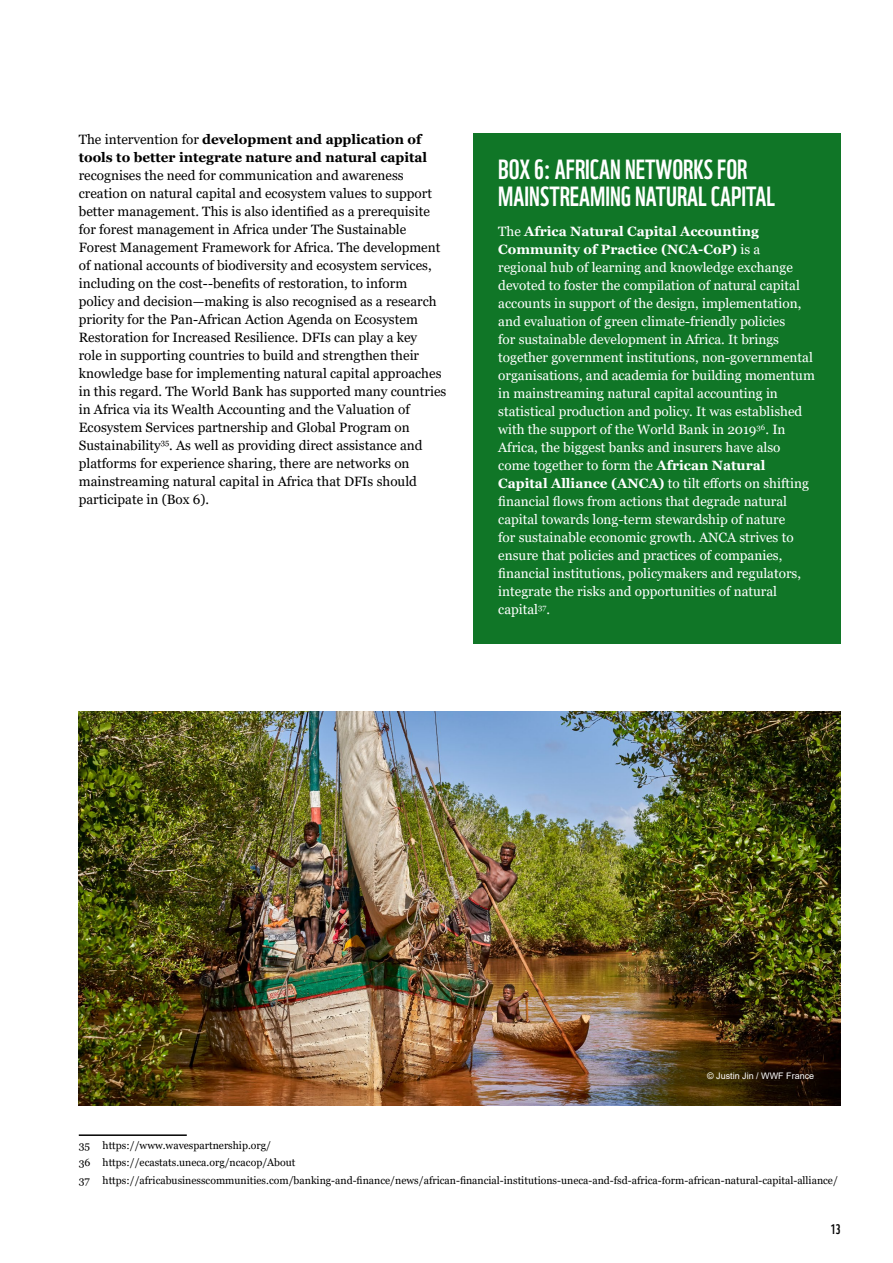
<style>
.page{position:relative;width:893px;height:1263px;background:#fff}
.page>*{position:absolute;margin:0;border:0;box-sizing:border-box;transform-origin:0 0}
.t1{font:27px/27px "WWF";color:#fff}
.t2{font:13.5px/18px "Georgia";color:#000}
.t3{font:13.5px/18px "Georgia";color:#fff}
.t4{font:700 13.5px/18px "Georgia";color:#000}
.t5{font:13.5px "WWF";color:#000}
.t6{font:10.5px/17.7px "Georgia";color:#000}
.t7{font:9px "Arial";color:#fff}
.s1{font-weight:400}
.s2{font-weight:700}
</style>
<div class="page">
<hr style="left:79px;top:1134px;width:108px;height:2px;background:#000">
<div style="left:473px;top:134px;width:367px;height:510px;background:#107627"></div>
<img style="left:79px;top:711px;width:761px;height:394px">
<p class="t4" style="left:79px;top:130px;width:350px"><span class="s1">The intervention for</span> development and application of tools to better integrate nature and natural capital</p>
<p class="t2" style="left:79px;top:166px;width:369px">recognises the need for communication and awareness creation on natural capital and ecosystem values to support better management. This is also identified as a prerequisite for forest management in Africa under The Sustainable Forest Management Framework for Africa. The development of national accounts of biodiversity and ecosystem services, including on the cost--benefits of restoration, to inform<br>policy and decision—making is also recognised as a research priority for the Pan-African Action Agenda on Ecosystem Restoration for Increased Resilience. DFIs can play a key<br>role in supporting countries to build and strengthen their knowledge base for implementing natural capital approaches in this regard. The World Bank has supported many countries in Africa via its Wealth Accounting and the Valuation of Ecosystem Services partnership and Global Program on Sustainability<sup>35</sup>. As well as providing direct assistance and platforms for experience sharing, there are networks on mainstreaming natural capital in Africa that DFIs should participate in (Box 6).</p>
<h1 class="t1" style="left:498px;top:153px;width:278px">BOX 6: AFRICAN NETWORKS FOR<br>MAINSTREAMING NATURAL CAPITAL</h1>
<p class="t3" style="left:498px;top:223px;width:318px">The <span class="s2">Africa Natural Capital Accounting Community of Practice (NCA-CoP)</span> is a<br>regional hub of learning and knowledge exchange devoted to foster the compilation of natural capital accounts in support of the design, implementation, and evaluation of green climate-friendly policies<br>for sustainable development in Africa. It brings together government institutions, non-governmental organisations, and academia for building momentum in mainstreaming natural capital accounting in statistical production and policy. It was established with the support of the World Bank in 2019<sup>36</sup>. In Africa, the biggest banks and insurers have also come together to form the <span class="s2">African Natural Capital Alliance (ANCA)</span> to tilt efforts on shifting financial flows from actions that degrade natural capital towards long-term stewardship of nature<br>for sustainable economic growth. ANCA strives to ensure that policies and practices of companies, financial institutions, policymakers and regulators, integrate the risks and opportunities of natural capital<sup>37</sup>.</p>
<p class="t7" style="left:707px;top:1070px;width:109px">© Justin Jin / WWF France</p>
<p class="t6" style="left:79px;top:1136px;width:761px">35 https://www.wavespartnership.org/<br>36 https://ecastats.uneca.org/ncacop/About<br>37 https://africabusinesscommunities.com/banking-and-finance/news/african-financial-institutions-uneca-and-fsd-africa-form-african-natural-capital-alliance/</p>
<p class="t5" style="left:830px;top:1219px;width:11px">13</p>
</div>
